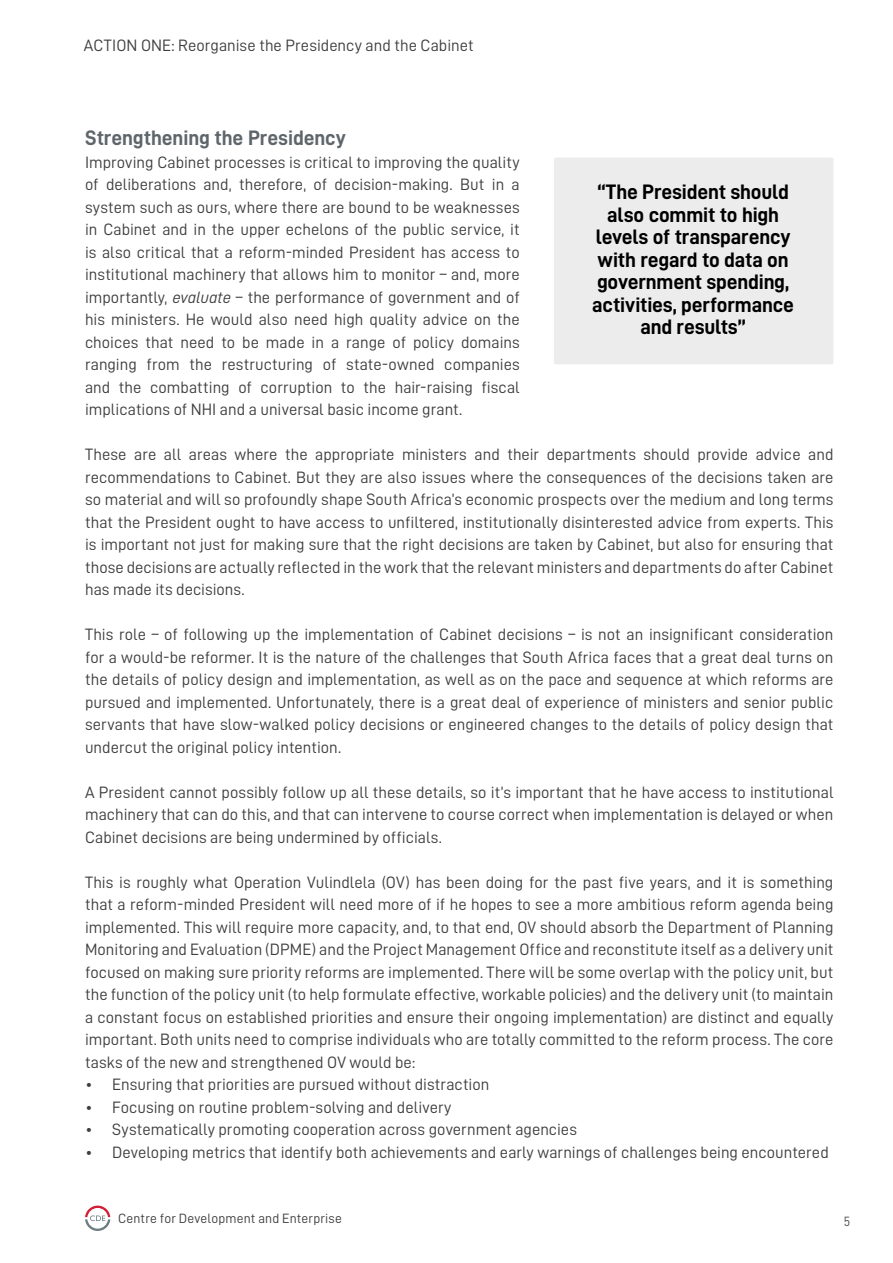
<style>
.page{position:relative;width:893px;height:1263px;background:#fff}
.page>*{position:absolute;margin:0;border:0;box-sizing:border-box;transform-origin:0 0}
.CDE_Body{font:21px/22.5px "D DIN Bold";letter-spacing:-.01em;color:#000;text-align:center}
.CDE_Main_Header{font:21px "D DIN Bold";letter-spacing:-.005em;color:#5f666b}
.CDE_Body-2{font:16.5px/22.5px "D DIN";color:#3e3e3f;text-align:justify}
.t1{font:13.5px "D DIN";letter-spacing:.015em;color:#3e3e3f}
.t2{font:13.5px "D DIN";color:#57585a}
.s1{font-family:"D DIN Italic"}
</style>
<div class="page">
<svg style="left:85px;top:1205px;width:25px;height:26px"></svg>
<div style="left:554px;top:158px;width:279px;height:206px;background:#edecec;border-radius:2px"></div>
<p class="CDE_Body-2" style="left:84px;top:34px;width:391px">ACTION ONE: Reorganise the Presidency and the Cabinet</p>
<p class="CDE_Main_Header" style="left:85px;top:126px;width:262px">Strengthening the Presidency</p>
<p class="CDE_Body-2" style="left:85px;top:150px;width:436px">Improving Cabinet processes is critical to improving the quality of deliberations and, therefore, of decision-making. But in a system such as ours, where there are bound to be weaknesses in Cabinet and in the upper echelons of the public service, it is also critical that a reform-minded President has access to institutional machinery that allows him to monitor – and, more importantly, <span class="s1">evaluate</span> – the performance of government and of his ministers. He would also need high quality advice on the choices that need to be made in a range of policy domains ranging from the restructuring of state-owned companies and the combatting of corruption to the hair-raising fiscal implications of NHI and a universal basic income grant.</p>
<p class="CDE_Body-2" style="left:85px;top:443px;width:750px">These are all areas where the appropriate ministers and their departments should provide advice and recommendations to Cabinet. But they are also issues where the consequences of the decisions taken are so material and will so profoundly shape South Africa’s economic prospects over the medium and long terms that the President ought to have access to unfiltered, institutionally disinterested advice from experts. This is important not just for making sure that the right decisions are taken by Cabinet, but also for ensuring that those decisions are actually reflected in the work that the relevant ministers and departments do after Cabinet has made its decisions.</p>
<p class="CDE_Body-2" style="left:85px;top:623px;width:750px">This role – of following up the implementation of Cabinet decisions – is not an insignificant consideration for a would-be reformer. It is the nature of the challenges that South Africa faces that a great deal turns on the details of policy design and implementation, as well as on the pace and sequence at which reforms are pursued and implemented. Unfortunately, there is a great deal of experience of ministers and senior public servants that have slow-walked policy decisions or engineered changes to the details of policy design that undercut the original policy intention.</p>
<p class="CDE_Body-2" style="left:85px;top:780px;width:750px">A President cannot possibly follow up all these details, so it’s important that he have access to institutional machinery that can do this, and that can intervene to course correct when implementation is delayed or when Cabinet decisions are being undermined by officials.</p>
<p class="CDE_Body-2" style="left:85px;top:870px;width:750px">This is roughly what Operation Vulindlela (OV) has been doing for the past five years, and it is something that a reform-minded President will need more of if he hopes to see a more ambitious reform agenda being implemented. This will require more capacity, and, to that end, OV should absorb the Department of Planning Monitoring and Evaluation (DPME) and the Project Management Office and reconstitute itself as a delivery unit focused on making sure priority reforms are implemented. There will be some overlap with the policy unit, but the function of the policy unit (to help formulate effective, workable policies) and the delivery unit (to maintain a constant focus on established priorities and ensure their ongoing implementation) are distinct and equally important. Both units need to comprise individuals who are totally committed to the reform process. The core tasks of the new and strengthened OV would be:</p>
<p class="CDE_Body-2" style="left:85px;top:1073px;width:406px">• Ensuring that priorities are pursued without distraction</p>
<p class="CDE_Body-2" style="left:85px;top:1095px;width:368px">• Focusing on routine problem-solving and delivery</p>
<p class="CDE_Body-2" style="left:85px;top:1118px;width:493px">• Systematically promoting cooperation across government agencies</p>
<p class="CDE_Body-2" style="left:85px;top:1140px;width:745px">• Developing metrics that identify both achievements and early warnings of challenges being encountered</p>
<p class="CDE_Body" style="left:592px;top:180px;width:203px">“The President should also commit to high levels of transparency with regard to data on government spending, activities, performance and results”</p>
<p class="t1" style="left:118px;top:1211px;width:225px">Centre for Development and Enterprise</p>
<p class="t2" style="left:844px;top:1214px;width:8px">5</p>
</div>
